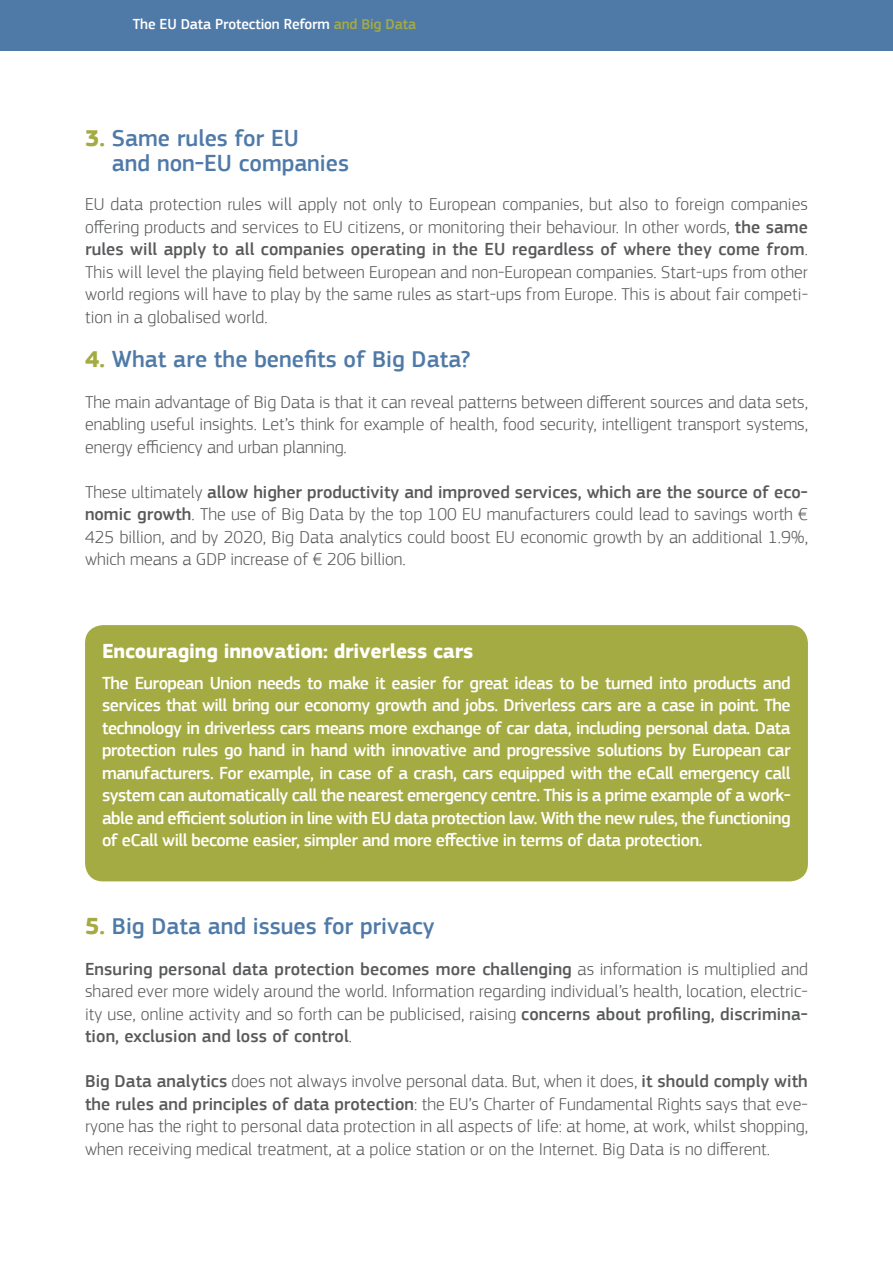
<style>
.page{position:relative;width:893px;height:1263px;background:#fff}
.page>*{position:absolute;margin:0;border:0;box-sizing:border-box;transform-origin:0 0}
.t1{font:500 24px/25.5px "EC Square Sans Pro";color:#4f7aa8}
.t2{font:700 21px "EC Square Sans Pro";letter-spacing:-.01em;color:#fff}
.t3{font:300 18px/22.5px "EC Square Sans Pro";letter-spacing:.005em;color:#58595b;text-align:justify}
.t4{font:500 18px/22.5px "EC Square Sans Pro";letter-spacing:-.03em;color:#fff;text-align:justify}
.t5{font:500 15px "EC Square Sans Pro";letter-spacing:-.01em;color:#fff}
.s1{color:#a5ab43}
.s2{font-weight:700;color:#a5ab43}
.s3{font-weight:500}
</style>
<div class="page">
<div style="left:0;top:0;width:893px;height:51px;background:#4f7aa8"></div>
<div style="left:85px;top:625px;width:723px;height:256px;background:#a5ab43;border-radius:18px"></div>
<p class="t5" style="left:133px;top:15px;width:285px">The EU Data Protection Reform <span class="s1">and Big Data</span></p>
<h1 class="t1" style="left:112px;top:125px;width:239px;text-indent:-27px"><span class="s2">3.</span> Same rules for EU<br>and non-EU companies</h1>
<p class="t3" style="left:85px;top:193px;width:724px">EU data protection rules will apply not only to European companies, but also to foreign companies offering products and services to EU citizens, or monitoring their behaviour. In other words, <span class="s3">the same rules will apply to all companies operating in the EU regardless of where they come from</span>.<br>This will level the playing field between European and non-European companies. Start-ups from other world regions will have to play by the same rules as start-ups from Europe. This is about fair competi&shy;tion in a globalised world.</p>
<h1 class="t1" style="left:85px;top:347px;width:387px"><span class="s2">4.</span> What are the benefits of Big Data?</h1>
<p class="t3" style="left:85px;top:390px;width:724px">The main advantage of Big Data is that it can reveal patterns between different sources and data sets, enabling useful insights. Let’s think for example of health, food security, intelligent transport systems, energy efficiency and urban planning.</p>
<p class="t3" style="left:85px;top:480px;width:724px">These ultimately <span class="s3">allow higher productivity and improved services, which are the source of eco&shy;nomic growth</span>. The use of Big Data by the top 100 EU manufacturers could lead to savings worth € 425 billion, and by 2020, Big Data analytics could boost EU economic growth by an additional 1.9%, which means a GDP increase of € 206 billion.</p>
<p class="t2" style="left:102px;top:638px;width:373px">Encouraging innovation: driverless cars</p>
<p class="t4" style="left:102px;top:672px;width:690px">The European Union needs to make it easier for great ideas to be turned into products and services that will bring our economy growth and jobs. Driverless cars are a case in point. The technology in driverless cars means more exchange of car data, including personal data. Data protection rules go hand in hand with innovative and progressive solutions by European car manufacturers. For example, in case of a crash, cars equipped with the eCall emergency call system can automatically call the nearest emergency centre. This is a prime example of a work&shy;able and efficient solution in line with EU data protection law. With the new rules, the functioning of eCall will become easier, simpler and more effective in terms of data protection.</p>
<h1 class="t1" style="left:85px;top:914px;width:351px"><span class="s2">5.</span> Big Data and issues for privacy</h1>
<p class="t3" style="left:85px;top:957px;width:724px"><span class="s3">Ensuring personal data protection becomes more challenging</span> as information is multiplied and shared ever more widely around the world. Information regarding individual’s health, location, electric&shy;ity use, online activity and so forth can be publicised, raising <span class="s3">concerns about profiling, discrimina&shy;tion, exclusion and loss of control</span>.</p>
<p class="t3" style="left:85px;top:1070px;width:724px"><span class="s3">Big Data analytics</span> does not always involve personal data. But, when it does, <span class="s3">it should comply with the rules and principles of data protection</span>: the EU’s Charter of Fundamental Rights says that eve&shy;ryone has the right to personal data protection in all aspects of life: at home, at work, whilst shopping, when receiving medical treatment, at a police station or on the Internet. Big Data is no different.</p>
</div>
